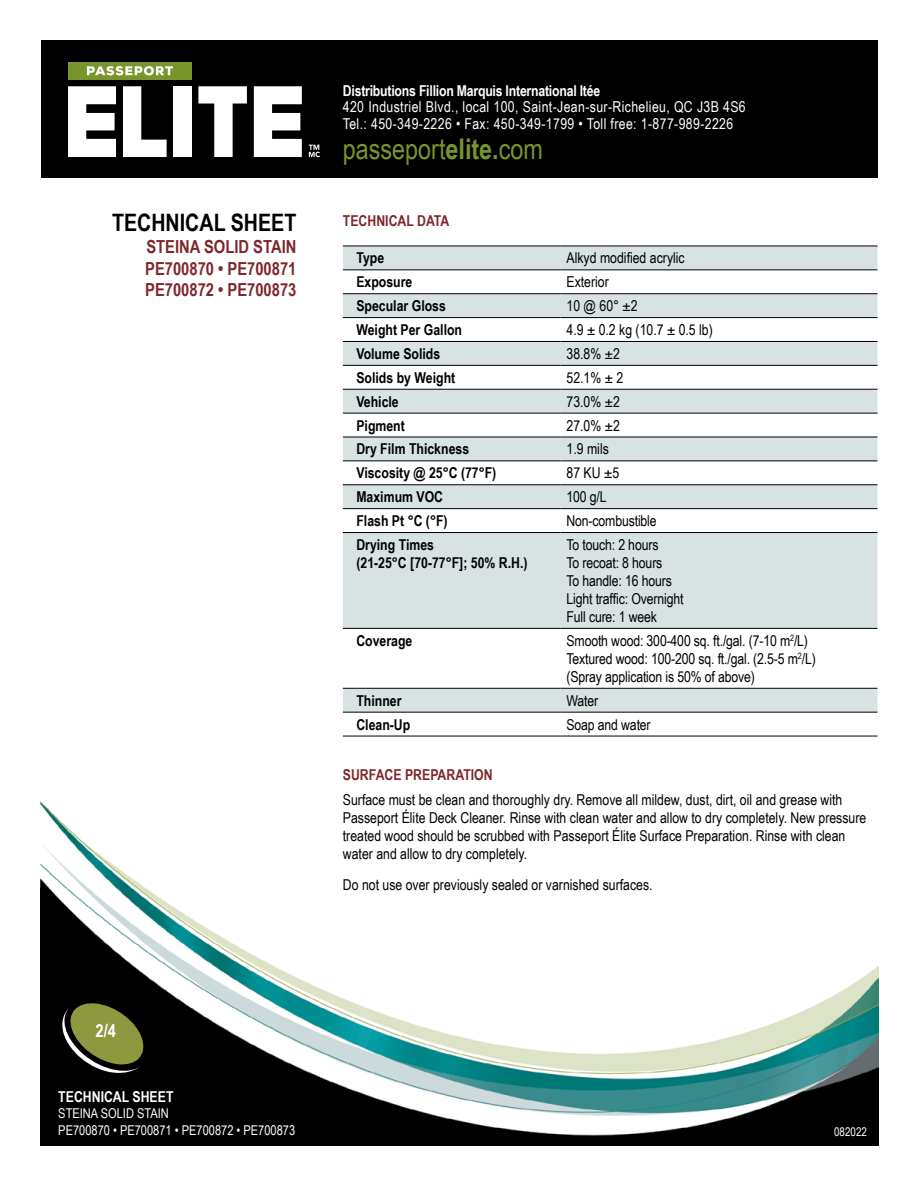
<style>
.page{position:relative;width:918px;height:1188px;background:#fff}
.page>*{position:absolute;margin:0;border:0;box-sizing:border-box;transform-origin:0 0}
.t1{font:28.5px "Arial Narrow";color:#78952c}
.t2{font:700 24px "Arial Narrow";color:#000}
.t3{font:700 18px/21.6px "Arial Narrow";color:#7e272a;text-align:justify}
.t4{font:700 18px "Arial Narrow";color:#fff}
.t5{font:15px/18px "Arial Narrow";color:#000}
.t6{font:700 15px/18px "Arial Narrow";color:#000}
.t7{font:15px/17.1px "Arial Narrow";letter-spacing:.025em;color:#fff}
.t8{font:700 15px "Arial Narrow";letter-spacing:-.015em;color:#fff}
.t9{font:700 15px "Arial Narrow";color:#7e272a}
.t10{font:13.5px/16.2px "Arial Narrow";color:#fff}
.t11{font:12px "Arial Narrow";color:#fff}
.s1{font-weight:700}
</style>
<div class="page">
<img style="left:40px;top:801px;width:838px;height:345px">
<svg style="left:57px;top:1001px;width:91px;height:76px;background:#4e5229"></svg>
<div style="left:41px;top:41px;width:837px;height:137px;background:#000"></div>
<svg style="left:309px;top:145px;width:11px;height:12px"></svg>
<svg style="left:68px;top:86px;width:48px;height:71px;background:#d5d5d5"></svg>
<div style="left:173px;top:86px;width:19px;height:71px;background:#fff"></div>
<svg style="left:198px;top:86px;width:49px;height:71px"></svg>
<svg style="left:123px;top:86px;width:44px;height:71px"></svg>
<svg style="left:254px;top:86px;width:48px;height:71px;background:#d5d5d5"></svg>
<div style="left:68px;top:62px;width:124px;height:18px;background:#78952c"></div>
<svg style="left:87px;top:66px;width:86px;height:9px"></svg>
<div style="left:343px;top:247px;width:535px;height:22px;background:#d8e2e3"></div>
<svg style="left:343px;top:270px;width:535px;height:466px;fill:#d8e2e3"></svg>
<svg style="left:343px;top:366px;width:535px;height:23px"></svg>
<hr style="left:343px;top:246px;width:218px;height:1px;background:#000">
<hr style="left:561px;top:246px;width:317px;height:1px;background:#000">
<hr style="left:343px;top:269px;width:218px;height:1px;background:#000">
<hr style="left:561px;top:269px;width:317px;height:1px;background:#000">
<hr style="left:343px;top:293px;width:218px;height:1px;background:#000">
<hr style="left:561px;top:293px;width:317px;height:1px;background:#000">
<hr style="left:343px;top:317px;width:218px;height:1px;background:#000">
<hr style="left:561px;top:317px;width:317px;height:1px;background:#000">
<hr style="left:343px;top:341px;width:218px;height:1px;background:#000">
<hr style="left:561px;top:341px;width:317px;height:1px;background:#000">
<hr style="left:343px;top:365px;width:218px;height:1px;background:#000">
<hr style="left:561px;top:365px;width:317px;height:1px;background:#000">
<hr style="left:343px;top:389px;width:218px;height:1px;background:#000">
<hr style="left:561px;top:389px;width:317px;height:1px;background:#000">
<hr style="left:343px;top:413px;width:218px;height:1px;background:#000">
<hr style="left:561px;top:413px;width:317px;height:1px;background:#000">
<hr style="left:343px;top:437px;width:218px;height:1px;background:#000">
<hr style="left:561px;top:437px;width:317px;height:1px;background:#000">
<hr style="left:343px;top:461px;width:218px;height:1px;background:#000">
<hr style="left:561px;top:461px;width:317px;height:1px;background:#000">
<hr style="left:343px;top:484px;width:218px;height:1px;background:#000">
<hr style="left:561px;top:484px;width:317px;height:1px;background:#000">
<hr style="left:343px;top:508px;width:218px;height:1px;background:#000">
<hr style="left:561px;top:508px;width:317px;height:1px;background:#000">
<hr style="left:343px;top:532px;width:218px;height:1px;background:#000">
<hr style="left:561px;top:532px;width:317px;height:1px;background:#000">
<hr style="left:343px;top:628px;width:218px;height:1px;background:#000">
<hr style="left:561px;top:628px;width:317px;height:1px;background:#000">
<hr style="left:343px;top:688px;width:218px;height:1px;background:#000">
<hr style="left:561px;top:688px;width:317px;height:1px;background:#000">
<hr style="left:343px;top:712px;width:218px;height:1px;background:#000">
<hr style="left:561px;top:712px;width:317px;height:1px;background:#000">
<hr style="left:343px;top:736px;width:218px;height:1px;background:#000">
<hr style="left:561px;top:736px;width:317px;height:1px;background:#000">
<h2 class="t2" style="left:112px;top:205px;width:186px">TECHNICAL SHEET</h2>
<p class="t3" style="left:145px;top:235px;width:153px">STEINA SOLID STAIN PE700870 • PE700871<br>PE700872 • PE700873</p>
<p class="t8" style="left:343px;top:79px;width:259px">Distributions Fillion Marquis International ltée</p>
<p class="t7" style="left:343px;top:98px;width:404px">420 Industriel Blvd., local 100, Saint-Jean-sur-Richelieu, QC J3B 4S6<br>Tel.: 450-349-2226 • Fax: 450-349-1799 • Toll free: 1-877-989-2226</p>
<h1 class="t1" style="left:343px;top:128px;width:202px">passeport<span class="s1">elite.</span>com</h1>
<p class="t9" style="left:343px;top:209px;width:108px">TECHNICAL DATA</p>
<p class="t6" style="left:356px;top:248px;width:29px">Type</p>
<p class="t5" style="left:567px;top:249px;width:120px">Alkyd modified acrylic</p>
<p class="t6" style="left:356px;top:272px;width:58px">Exposure</p>
<p class="t5" style="left:567px;top:272px;width:44px">Exterior</p>
<p class="t6" style="left:356px;top:296px;width:91px">Specular Gloss</p>
<p class="t5" style="left:567px;top:296px;width:73px">10 @ 60° ±2</p>
<p class="t6" style="left:356px;top:320px;width:107px">Weight Per Gallon</p>
<p class="t5" style="left:567px;top:320px;width:148px">4.9 ± 0.2 kg (10.7 ± 0.5 lb)</p>
<p class="t6" style="left:356px;top:344px;width:85px">Volume Solids</p>
<p class="t5" style="left:567px;top:344px;width:55px">38.8% ±2</p>
<p class="t6" style="left:356px;top:368px;width:100px">Solids by Weight</p>
<p class="t5" style="left:567px;top:368px;width:58px">52.1% ± 2</p>
<p class="t6" style="left:356px;top:392px;width:44px">Vehicle</p>
<p class="t5" style="left:567px;top:392px;width:55px">73.0% ±2</p>
<p class="t6" style="left:356px;top:416px;width:50px">Pigment</p>
<p class="t5" style="left:567px;top:416px;width:55px">27.0% ±2</p>
<p class="t6" style="left:356px;top:439px;width:114px">Dry Film Thickness</p>
<p class="t5" style="left:567px;top:440px;width:44px">1.9 mils</p>
<p class="t6" style="left:356px;top:463px;width:142px">Viscosity @ 25°C (77°F)</p>
<p class="t5" style="left:567px;top:463px;width:54px">87 KU ±5</p>
<p class="t6" style="left:356px;top:487px;width:88px">Maximum VOC</p>
<p class="t5" style="left:567px;top:487px;width:42px">100 g/L</p>
<p class="t6" style="left:356px;top:511px;width:93px">Flash Pt °C (°F)</p>
<p class="t5" style="left:567px;top:511px;width:92px">Non-combustible</p>
<p class="t6" style="left:356px;top:535px;width:173px">Drying Times<br>(21-25°C [70-77°F]; 50% R.H.)</p>
<p class="t5" style="left:567px;top:535px;width:119px">To touch: 2 hours<br>To recoat: 8 hours<br>To handle: 16 hours<br>Light traffic: Overnight<br>Full cure: 1 week</p>
<p class="t6" style="left:356px;top:631px;width:58px">Coverage</p>
<p class="t5" style="left:567px;top:631px;width:251px">Smooth wood: 300-400 sq. ft./gal. (7-10 m<sup>2</sup>/L)<br>Textured wood: 100-200 sq. ft./gal. (2.5-5 m<sup>2</sup>/L) (Spray application is 50% of above)</p>
<p class="t6" style="left:356px;top:691px;width:47px">Thinner</p>
<p class="t5" style="left:567px;top:691px;width:33px">Water</p>
<p class="t6" style="left:356px;top:715px;width:55px">Clean-Up</p>
<p class="t5" style="left:567px;top:715px;width:86px">Soap and water</p>
<p class="t9" style="left:343px;top:763px;width:151px">SURFACE PREPARATION</p>
<p class="t5" style="left:343px;top:790px;width:525px">Surface must be clean and thoroughly dry. Remove all mildew, dust, dirt, oil and grease with Passeport Élite Deck Cleaner. Rinse with clean water and allow to dry completely. New pressure treated wood should be scrubbed with Passeport Élite Surface Preparation. Rinse with clean water and allow to dry completely.</p>
<p class="t5" style="left:343px;top:875px;width:311px">Do not use over previously sealed or varnished surfaces.</p>
<p class="t4" style="left:95px;top:1017px;width:22px">2/4</p>
<p class="t8" style="left:58px;top:1086px;width:117px">TECHNICAL SHEET</p>
<p class="t10" style="left:58px;top:1105px;width:238px">STEINA SOLID STAIN<br>PE700870 • PE700871 • PE700872 • PE700873</p>
<p class="t11" style="left:834px;top:1123px;width:34px">082022</p>
</div>
